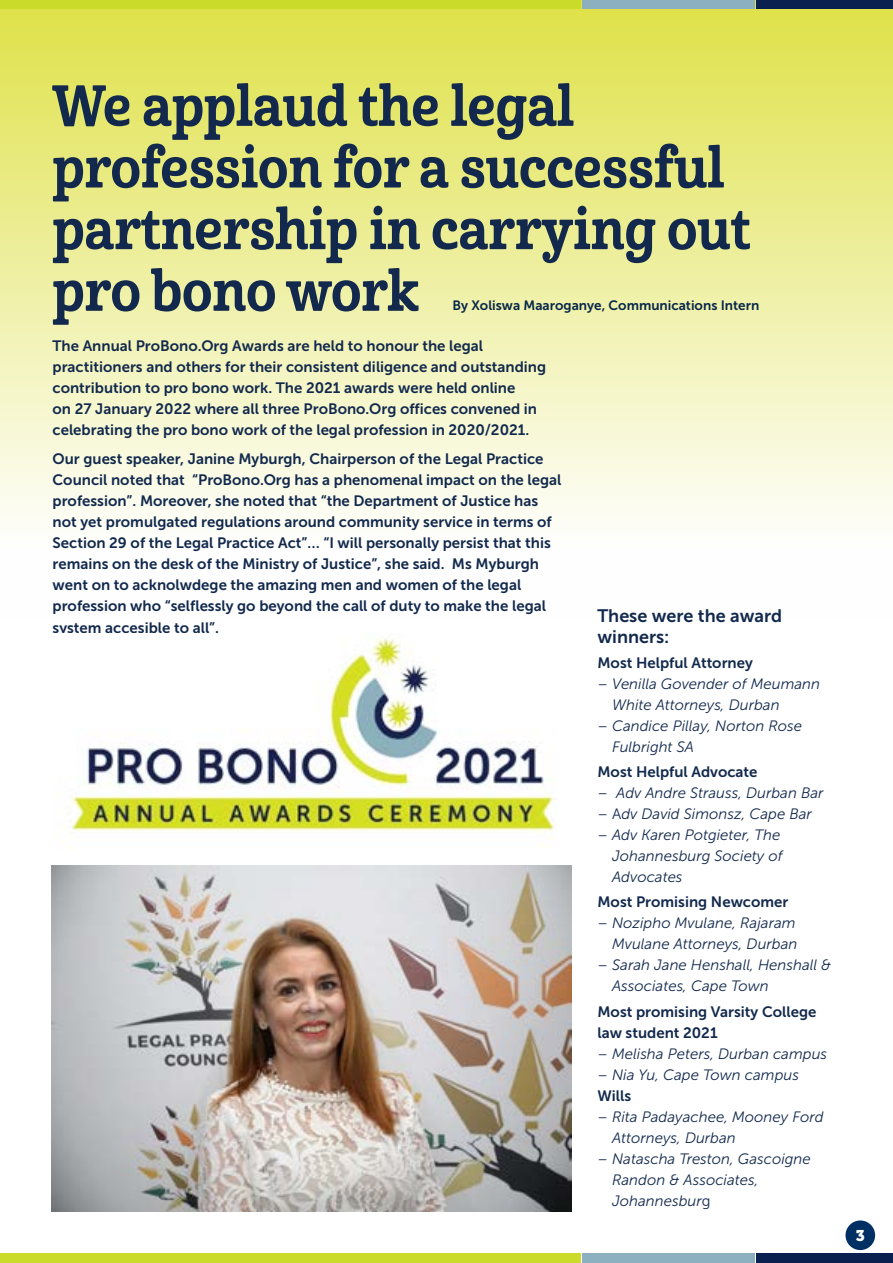
<style>
.page{position:relative;width:893px;height:1263px;background:#fff}
.page>*{position:absolute;margin:0;border:0;box-sizing:border-box;transform-origin:0 0}
.t1{font:56.1px/61.7px "Cabrito Con Bol";color:#12294d}
.t2{font:18px/21px "Museo Sans 700";color:#12294d}
.t3{font:15.45px "Museo 900";color:#fff}
.t4{font:15px/21px "Museo Sans 700";color:#12294d}
.t5{font:italic 15px/21px "Museo Sans 300";color:#12294d}
.t6{font:13.5px "Museo Sans 700";color:#06264a}
.s1{font-style:normal}
</style>
<div class="page">
<div style="left:0;top:0;width:893px;height:619px;background:linear-gradient(to bottom,#dade4a,#fff)"></div>
<div style="left:0;top:0;width:580px;height:8px;background:#cadb2a"></div>
<div style="left:757px;top:0;width:136px;height:8px;background:#0a214f"></div>
<div style="left:583px;top:0;width:172px;height:8px;background:#8cb0bf"></div>
<div style="left:0;top:1254px;width:580px;height:9px;background:#cadb2a"></div>
<div style="left:757px;top:1254px;width:136px;height:9px;background:#0a214f"></div>
<div style="left:583px;top:1254px;width:172px;height:9px;background:#8cb0bf"></div>
<div style="left:845px;top:1220px;width:30px;height:30px;background:#003063;border-radius:50%"></div>
<img style="left:63px;top:633px;width:493px;height:216px">
<img style="left:52px;top:865px;width:520px;height:347px">
<h1 class="t1" style="left:53px;top:76px;width:700px">We applaud the legal profession for a successful partnership in carrying out pro bono work</h1>
<p class="t6" style="left:453px;top:298px;width:308px">By Xoliswa Maaroganye, Communications Intern</p>
<p class="t4" style="left:53px;top:336px;width:495px">The Annual ProBono.Org Awards are held to honour the legal practitioners and others for their consistent diligence and outstanding contribution to pro bono work. The 2021 awards were held online<br>on 27 January 2022 where all three ProBono.Org offices convened in celebrating the pro bono work of the legal profession in 2020/2021.</p>
<p class="t4" style="left:53px;top:449px;width:510px">Our guest speaker, Janine Myburgh, Chairperson of the Legal Practice Council noted that “ProBono.Org has a phenomenal impact on the legal profession”. Moreover, she noted that “the Department of Justice has not yet promulgated regulations around community service in terms of Section 29 of the Legal Practice Act”… “I will personally persist that this remains on the desk of the Ministry of Justice”, she said. Ms Myburgh went on to acknolwdege the amazing men and women of the legal profession who “selflessly go beyond the call of duty to make the legal system accesible to all”.</p>
<p class="t2" style="left:597px;top:605px;width:186px">These were the award winners:</p>
<p class="t4" style="left:597px;top:652px;width:157px">Most Helpful Attorney</p>
<p class="t5" style="left:612px;top:673px;width:210px;text-indent:-15px"><span class="s1">–</span> Venilla Govender of Meumann<br>White Attorneys, Durban</p>
<p class="t5" style="left:612px;top:715px;width:192px;text-indent:-15px"><span class="s1">–</span> Candice Pillay, Norton Rose<br>Fulbright SA</p>
<p class="t4" style="left:597px;top:761px;width:162px">Most Helpful Advocate</p>
<p class="t5" style="left:597px;top:782px;width:228px"><span class="s1">–</span> Adv Andre Strauss, Durban Bar</p>
<p class="t5" style="left:597px;top:803px;width:216px"><span class="s1">– A</span>dv David Simonsz, Cape Bar</p>
<p class="t5" style="left:612px;top:824px;width:172px;text-indent:-15px"><span class="s1">–</span> Adv Karen Potgieter, The<br>Johannesburg Society of<br>Advocates</p>
<p class="t4" style="left:597px;top:892px;width:192px">Most Promising Newcomer</p>
<p class="t5" style="left:597px;top:913px;width:201px;text-align:right"><span class="s1">–</span> Nozipho Mvulane, Rajaram<br>Mvulane Attorneys, Durban</p>
<p class="t5" style="left:612px;top:955px;width:221px;text-indent:-15px"><span class="s1">–</span> Sarah Jane Henshall, Henshall &amp;<br>Associates, Cape Town</p>
<p class="t4" style="left:597px;top:1001px;width:220px">Most promising Varsity College law student 2021</p>
<p class="t5" style="left:597px;top:1043px;width:231px">– Melisha Peters, Durban campus</p>
<p class="t5" style="left:597px;top:1064px;width:203px">– Nia Yu, Cape Town campus</p>
<p class="t4" style="left:597px;top:1085px;width:35px">Wills</p>
<p class="t5" style="left:612px;top:1106px;width:213px;text-indent:-15px">– Rita Padayachee, Mooney Ford<br>Attorneys, Durban</p>
<p class="t5" style="left:612px;top:1148px;width:200px;text-indent:-15px">– Natascha Treston, Gascoigne<br>Randon &amp; Associates,<br>Johannesbur<span class="s1">g</span></p>
<p class="t3" style="left:856px;top:1226px;width:10px">3</p>
</div>
